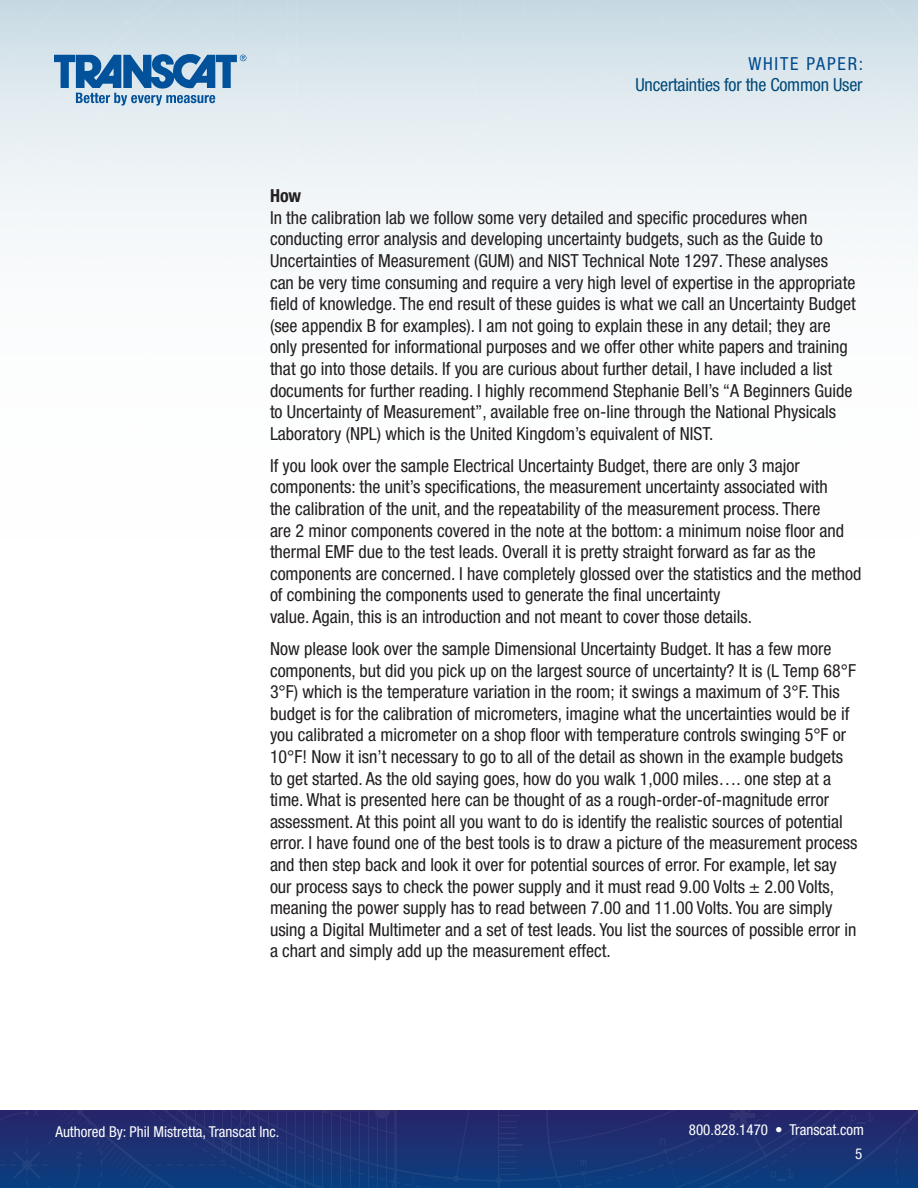
<style>
.page{position:relative;width:918px;height:1188px;background:#fff}
.page>*{position:absolute;margin:0;border:0;box-sizing:border-box;transform-origin:0 0}
.t1{font:condensed 18px/21.6px "Helvetica Neue";color:#231f20}
.t2{font:condensed 18px "Helvetica Neue";letter-spacing:-.01em;color:#004978}
.t3{font:condensed 18px "Helvetica Neue";letter-spacing:.1em;color:#004a8d}
.t4{font:700 condensed 18px "Helvetica Neue";color:#231f20}
.t5{font:condensed 15px "Helvetica Neue";color:#fff}
</style>
<div class="page">
<svg style="left:0;top:0;width:918px;height:234px"></svg>
<svg style="left:0;top:1110px;width:918px;height:78px;background:#1a3274"></svg>
<p class="t3" style="left:748px;top:53px;width:116px">WHITE PAPER:</p>
<p class="t2" style="left:635px;top:75px;width:229px">Uncertainties for the Common User</p>
<p class="t4" style="left:270px;top:185px;width:33px">How</p>
<p class="t1" style="left:270px;top:206px;width:587px">In the calibration lab we follow some very detailed and specific procedures when conducting error analysis and developing uncertainty budgets, such as the Guide to Uncertainties of Measurement (GUM) and NIST Technical Note 1297. These analyses can be very time consuming and require a very high level of expertise in the appropriate field of knowledge. The end result of these guides is what we call an Uncertainty Budget (see appendix B for examples). I am not going to explain these in any detail; they are only presented for informational purposes and we offer other white papers and training that go into those details. If you are curious about further detail, I have included a list documents for further reading. I highly recommend Stephanie Bell’s “A Beginners Guide to Uncertainty of Measurement”, available free on-line through the National Physicals Laboratory (NPL) which is the United Kingdom’s equivalent of NIST.</p>
<p class="t1" style="left:270px;top:455px;width:593px">If you look over the sample Electrical Uncertainty Budget, there are only 3 major components: the unit’s specifications, the measurement uncertainty associated with<br>the calibration of the unit, and the repeatability of the measurement process. There<br>are 2 minor components covered in the note at the bottom: a minimum noise floor and thermal EMF due to the test leads. Overall it is pretty straight forward as far as the components are concerned. I have completely glossed over the statistics and the method of combining the components used to generate the final uncertainty<br>value. Again, this is an introduction and not meant to cover those details.</p>
<p class="t1" style="left:270px;top:638px;width:589px">Now please look over the sample Dimensional Uncertainty Budget. It has a few more components, but did you pick up on the largest source of uncertainty? It is (L Temp 68°F 3°F) which is the temperature variation in the room; it swings a maximum of 3°F. This budget is for the calibration of micrometers, imagine what the uncertainties would be if you calibrated a micrometer on a shop floor with temperature controls swinging 5°F or 10°F! Now it isn’t necessary to go to all of the detail as shown in the example budgets to get started. As the old saying goes, how do you walk 1,000 miles…. one step at a time. What is presented here can be thought of as a rough-order-of-magnitude error assessment. At this point all you want to do is identify the realistic sources of potential error. I have found one of the best tools is to draw a picture of the measurement process and then step back and look it over for potential sources of error. For example, let say our process says to check the power supply and it must read 9.00 Volts ± 2.00 Volts, meaning the power supply has to read between 7.00 and 11.00 Volts. You are simply using a Digital Multimeter and a set of test leads. You list the sources of possible error in a chart and simply add up the measurement effect.</p>
<p class="t5" style="left:56px;top:1123px;width:225px">Authored By: Phil Mistretta, Transcat Inc.</p>
<p class="t5" style="left:689px;top:1121px;width:177px">800.828.1470 • Transcat.com</p>
<p class="t5" style="left:855px;top:1145px;width:9px">5</p>
</div>
